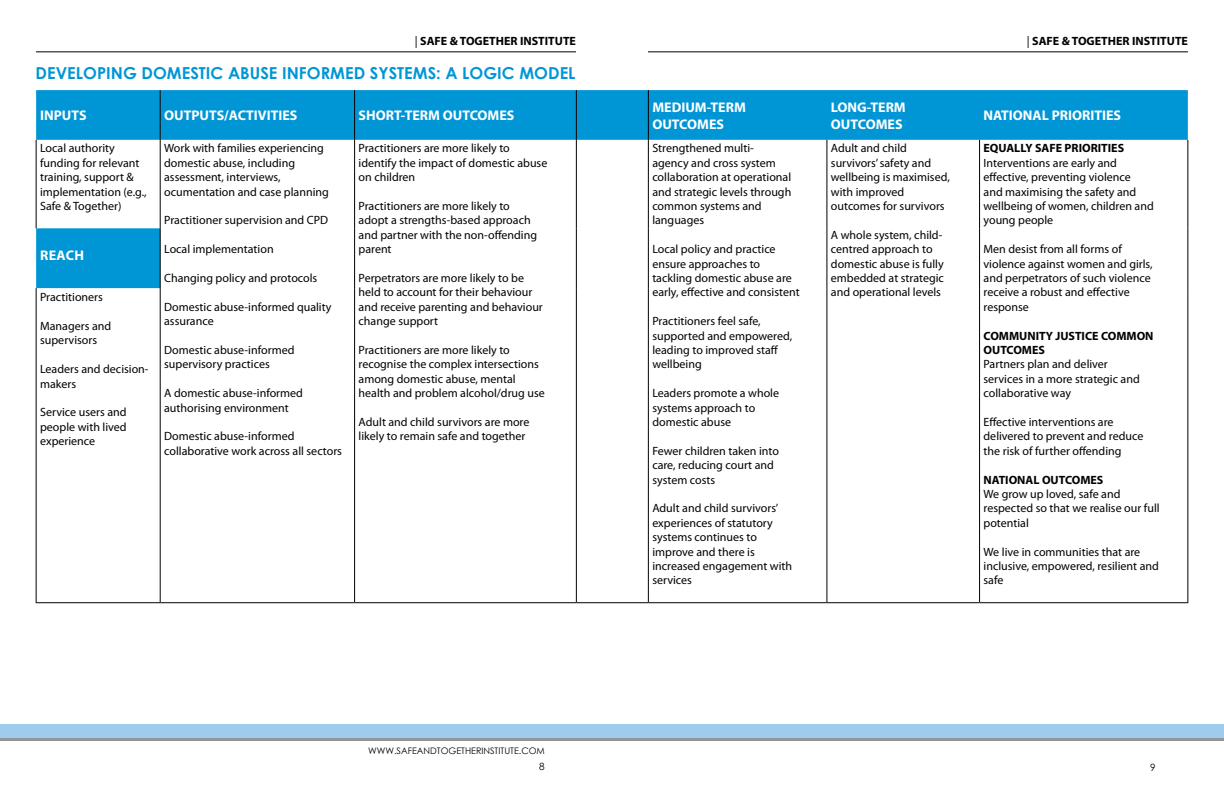
<style>
.page{position:relative;width:1224px;height:792px;background:#fff}
.page>*{position:absolute;margin:0;border:0;box-sizing:border-box;transform-origin:0 0}
.t1{font:700 16.5px "Century Gothic";color:#0096d6}
.t2{font:700 14px/16.8px "Myriad Pro";color:#fff}
.t3{font:12px/14.4px "Myriad Pro";color:#000}
.t4{font:700 12px/14.4px "Myriad Pro";color:#000}
.t5{font:10px "Century Gothic";color:#000}
.t6{font:9px "Century Gothic";color:#000}
.s1{font-weight:400}
</style>
<div class="page">
<hr style="left:36px;top:51px;width:540px;height:1px;background:#000">
<hr style="left:648px;top:51px;width:540px;height:1px;background:#000">
<div style="left:0;top:727px;width:1224px;height:14px;background:#939598"></div>
<div style="left:0;top:724px;width:1224px;height:14px;background:#9fcbed"></div>
<svg style="left:36px;top:90px;width:124px;height:198px"></svg>
<div style="left:161px;top:90px;width:1027px;height:50px;background:#0096d6"></div>
<hr style="left:354px;top:90px;width:1px;height:50px;background:#000">
<hr style="left:576px;top:90px;width:1px;height:50px;background:#000">
<hr style="left:648px;top:90px;width:1px;height:50px;background:#000">
<hr style="left:36px;top:140px;width:1px;height:88px;background:#000">
<hr style="left:160px;top:140px;width:1px;height:88px;background:#000">
<hr style="left:354px;top:140px;width:1px;height:88px;background:#000">
<hr style="left:576px;top:140px;width:1px;height:88px;background:#000">
<hr style="left:648px;top:140px;width:1px;height:88px;background:#000">
<hr style="left:826px;top:140px;width:1px;height:88px;background:#000">
<hr style="left:979px;top:140px;width:1px;height:88px;background:#000">
<hr style="left:1187px;top:140px;width:1px;height:88px;background:#000">
<hr style="left:354px;top:228px;width:1px;height:60px;background:#000">
<hr style="left:576px;top:228px;width:1px;height:60px;background:#000">
<hr style="left:648px;top:228px;width:1px;height:60px;background:#000">
<hr style="left:826px;top:228px;width:1px;height:60px;background:#000">
<hr style="left:979px;top:228px;width:1px;height:60px;background:#000">
<hr style="left:1187px;top:228px;width:1px;height:60px;background:#000">
<hr style="left:36px;top:288px;width:1px;height:314px;background:#000">
<hr style="left:160px;top:288px;width:1px;height:314px;background:#000">
<hr style="left:354px;top:288px;width:1px;height:314px;background:#000">
<hr style="left:576px;top:288px;width:1px;height:314px;background:#000">
<hr style="left:648px;top:288px;width:1px;height:314px;background:#000">
<hr style="left:826px;top:288px;width:1px;height:314px;background:#000">
<hr style="left:979px;top:288px;width:1px;height:314px;background:#000">
<hr style="left:1187px;top:288px;width:1px;height:314px;background:#000">
<hr style="left:36px;top:602px;width:124px;height:1px;background:#000">
<hr style="left:160px;top:602px;width:195px;height:1px;background:#000">
<hr style="left:355px;top:602px;width:221px;height:1px;background:#000">
<hr style="left:576px;top:602px;width:72px;height:1px;background:#000">
<hr style="left:648px;top:602px;width:179px;height:1px;background:#000">
<hr style="left:827px;top:602px;width:153px;height:1px;background:#000">
<hr style="left:980px;top:602px;width:208px;height:1px;background:#000">
<hr style="left:160px;top:228px;width:1px;height:60px;background:#000">
<hr style="left:160px;top:90px;width:1px;height:50px;background:#000">
<p class="t4" style="left:415px;top:33px;width:163px"><span class="s1">|</span> SAFE &amp; TOGETHER INSTITUTE</p>
<h1 class="t1" style="left:36px;top:61px;width:541px">DEVELOPING DOMESTIC ABUSE INFORMED SYSTEMS: A LOGIC MODEL</h1>
<p class="t4" style="left:1027px;top:33px;width:163px"><span class="s1">|</span> SAFE &amp; TOGETHER INSTITUTE</p>
<p class="t2" style="left:40px;top:107px;width:48px">INPUTS</p>
<p class="t2" style="left:164px;top:107px;width:135px">OUTPUTS/ACTIVITIES</p>
<p class="t2" style="left:359px;top:107px;width:157px">SHORT-TERM OUTCOMES</p>
<p class="t2" style="left:652px;top:98px;width:95px">MEDIUM-TERM<br>OUTCOMES</p>
<p class="t2" style="left:831px;top:98px;width:76px">LONG-TERM<br>OUTCOMES</p>
<p class="t2" style="left:984px;top:107px;width:139px">NATIONAL PRIORITIES</p>
<p class="t3" style="left:40px;top:141px;width:108px">Local authority funding for relevant training, support &amp; implementation (e.g.,<br>Safe &amp; Together)</p>
<p class="t3" style="left:164px;top:141px;width:166px">Work with families experiencing domestic abuse, including assessment, interviews, ocumentation and case planning</p>
<p class="t3" style="left:164px;top:213px;width:166px">Practitioner supervision and CPD</p>
<p class="t3" style="left:164px;top:242px;width:111px">Local implementation</p>
<p class="t3" style="left:164px;top:271px;width:155px">Changing policy and protocols</p>
<p class="t3" style="left:164px;top:299px;width:169px">Domestic abuse-informed quality assurance</p>
<p class="t3" style="left:164px;top:343px;width:132px">Domestic abuse-informed supervisory practices</p>
<p class="t3" style="left:164px;top:386px;width:140px">A domestic abuse-informed authorising environment</p>
<p class="t3" style="left:164px;top:429px;width:179px">Domestic abuse-informed collaborative work across all sectors</p>
<p class="t3" style="left:359px;top:141px;width:190px">Practitioners are more likely to identify the impact of domestic abuse on children</p>
<p class="t3" style="left:359px;top:199px;width:180px">Practitioners are more likely to adopt a strengths-based approach and partner with the non-offending parent</p>
<p class="t3" style="left:359px;top:271px;width:186px">Perpetrators are more likely to be held to account for their behaviour and receive parenting and behaviour change support</p>
<p class="t3" style="left:359px;top:343px;width:188px">Practitioners are more likely to recognise the complex intersections among domestic abuse, mental health and problem alcohol/drug use</p>
<p class="t3" style="left:359px;top:415px;width:172px">Adult and child survivors are more likely to remain safe and together</p>
<p class="t3" style="left:652px;top:141px;width:140px">Strengthened multi&shy;agency and cross system collaboration at operational and strategic levels through common systems and languages</p>
<p class="t3" style="left:652px;top:242px;width:149px">Local policy and practice ensure approaches to tackling domestic abuse are early, effective and consistent</p>
<p class="t3" style="left:652px;top:314px;width:141px">Practitioners feel safe, supported and empowered, leading to improved staff wellbeing</p>
<p class="t3" style="left:652px;top:386px;width:128px">Leaders promote a whole systems approach to domestic abuse</p>
<p class="t3" style="left:652px;top:443px;width:128px">Fewer children taken into care, reducing court and system costs</p>
<p class="t3" style="left:652px;top:501px;width:141px">Adult and child survivors’ experiences of statutory systems continues to improve and there is increased engagement with services</p>
<p class="t3" style="left:831px;top:141px;width:120px">Adult and child survivors’ safety and wellbeing is maximised, with improved outcomes for survivors</p>
<p class="t3" style="left:831px;top:227px;width:115px">A whole system, child&shy;centred approach to domestic abuse is fully embedded at strategic and operational levels</p>
<p class="t4" style="left:984px;top:141px;width:142px">EQUALLY SAFE PRIORITIES</p>
<p class="t3" style="left:984px;top:155px;width:172px">Interventions are early and effective, preventing violence<br>and maximising the safety and wellbeing of women, children and young people</p>
<p class="t3" style="left:984px;top:242px;width:171px">Men desist from all forms of violence against women and girls, and perpetrators of such violence receive a robust and effective response</p>
<p class="t4" style="left:984px;top:328px;width:172px">COMMUNITY JUSTICE COMMON<br>OUTCOMES</p>
<p class="t3" style="left:984px;top:357px;width:158px">Partners plan and deliver services in a more strategic and collaborative way</p>
<p class="t3" style="left:984px;top:415px;width:161px">Effective interventions are delivered to prevent and reduce the risk of further offending</p>
<p class="t4" style="left:984px;top:472px;width:121px">NATIONAL OUTCOMES</p>
<p class="t3" style="left:984px;top:487px;width:178px">We grow up loved, safe and respected so that we realise our full potential</p>
<p class="t3" style="left:984px;top:544px;width:177px">We live in communities that are inclusive, empowered, resilient and safe</p>
<p class="t2" style="left:40px;top:246px;width:45px">REACH</p>
<p class="t3" style="left:40px;top:290px;width:64px">Practitioners</p>
<p class="t3" style="left:40px;top:319px;width:73px">Managers and supervisors</p>
<p class="t3" style="left:40px;top:362px;width:110px">Leaders and decision&shy;makers</p>
<p class="t3" style="left:40px;top:405px;width:88px;text-align:justify">Service users and people with lived experience</p>
<p class="t6" style="left:368px;top:744px;width:178px">WWW.SAFEANDTOGETHERINSTITUTE.COM</p>
<p class="t5" style="left:539px;top:759px;width:7px">8</p>
<p class="t5" style="left:1150px;top:760px;width:7px">9</p>
</div>
